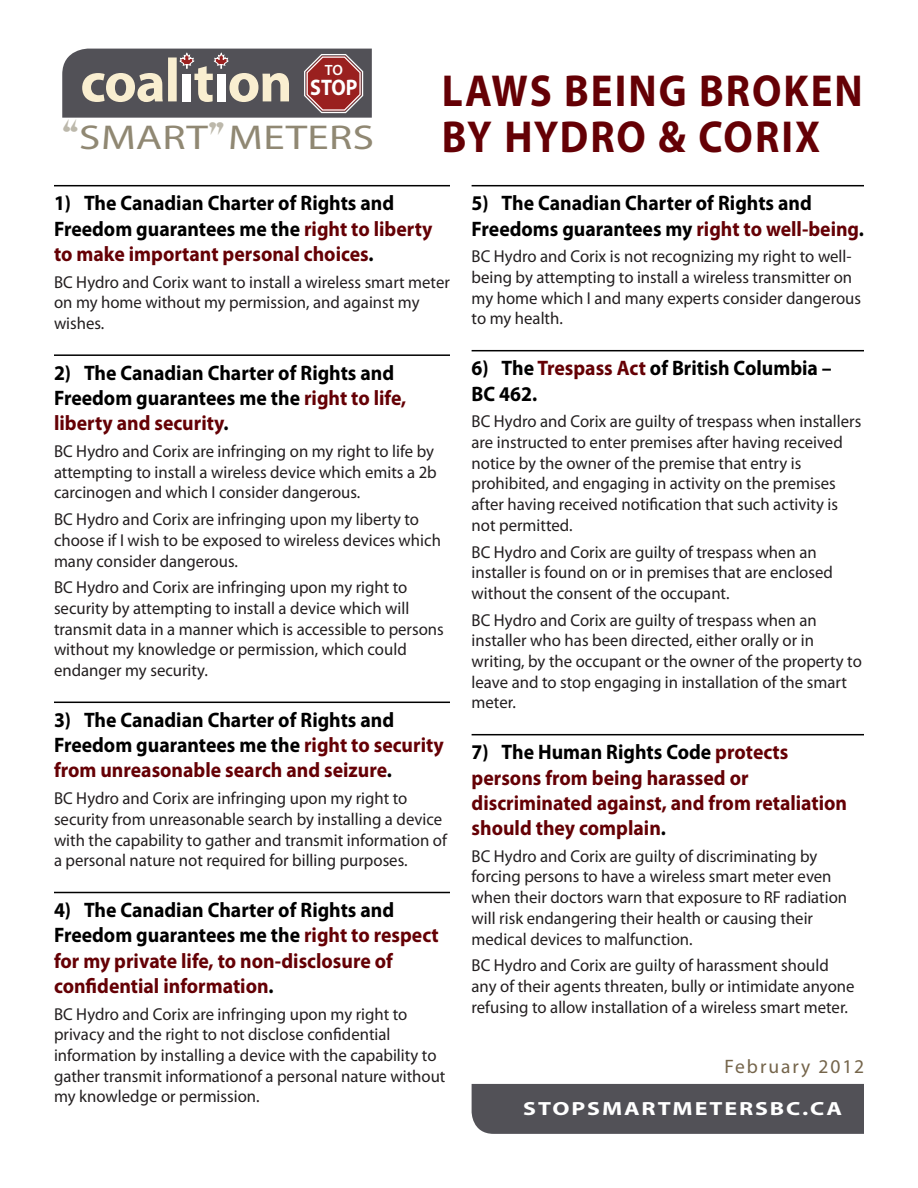
<style>
.page{position:relative;width:918px;height:1188px;background:#fff}
.page>*{position:absolute;margin:0;border:0;box-sizing:border-box;transform-origin:0 0}
.t1{font:700 45px/46.5px "Myriad Pro";letter-spacing:.05em;color:#650005;scale:.91 1}
.t2{font:34.5px "Myriad Pro";letter-spacing:.01em;color:#908873;scale:1.25 1}
.t3{font:700 22.5px "Myriad Pro";color:#fff;scale:.89 1}
.Law{font:700 21px/25.2px "Myriad Pro";color:#000;scale:.94 1}
.Law-2{font:700 21px/25.2px "Myriad Pro";color:#650005;scale:.94 1}
.Body_Text{font:19.5px "Myriad Pro";letter-spacing:.1em;color:#75654b}
.t4{font:700 19.05px "Myriad Pro";letter-spacing:.08em;color:#fff;scale:1.25 1}
.Hydro_Response{font:17.25px/20.7px "Myriad Pro";color:#231f20}
.t5{font:600 14.85px "Myriad Pro";color:#fff}
.s1{font-family:"Snap ITC";color:#bcb8ab}
.s2{color:#650005}
.s3{color:#000}
</style>
<div class="page">
<hr style="left:54px;top:185px;width:396px;height:1px;background:#000">
<hr style="left:54px;top:354px;width:396px;height:2px;background:#000">
<hr style="left:54px;top:702px;width:396px;height:1px;background:#000">
<hr style="left:54px;top:892px;width:396px;height:1px;background:#000">
<hr style="left:472px;top:185px;width:392px;height:1px;background:#000">
<hr style="left:472px;top:350px;width:392px;height:1px;background:#000">
<hr style="left:472px;top:734px;width:392px;height:1px;background:#000">
<svg style="left:62px;top:49px;width:310px;height:69px;background:#7e6e6d"></svg>
<div style="left:472px;top:1084px;width:392px;height:50px;background:#525157"></div>
<p class="t5" style="left:325px;top:60px;width:19px">to</p>
<p class="t3" style="left:310px;top:73px;width:55px">STOP</p>
<p class="t2" style="left:62px;top:117px;width:251px"><span class="s1">“</span>SMART<span class="s1">”</span>METERS</p>
<p class="t1" style="left:442px;top:66px;width:464px">LAWS BEING BROKEN<br>BY HYDRO &amp; CORIX</p>
<p class="Law" style="left:54px;top:190px;width:404px">1) The Canadian Charter of Rights and<br>Freedom guarantees me the <span class="s2">right to liberty to make important personal choices</span>.</p>
<p class="Hydro_Response" style="left:54px;top:271px;width:397px">BC Hydro and Corix want to install a wireless smart meter on my home without my permission, and against my wishes.</p>
<p class="Law" style="left:54px;top:360px;width:376px">2) The Canadian Charter of Rights and<br>Freedom guarantees me the <span class="s2">right to life, liberty and security</span>.</p>
<p class="Hydro_Response" style="left:54px;top:441px;width:384px">BC Hydro and Corix are infringing on my right to life by attempting to install a wireless device which emits a 2b carcinogen and which I consider dangerous.</p>
<p class="Hydro_Response" style="left:54px;top:509px;width:388px">BC Hydro and Corix are infringing upon my liberty to choose if I wish to be exposed to wireless devices which many consider dangerous.</p>
<p class="Hydro_Response" style="left:54px;top:577px;width:391px">BC Hydro and Corix are infringing upon my right to security by attempting to install a device which will transmit data in a manner which is accessible to persons without my knowledge or permission, which could endanger my security.</p>
<p class="Law" style="left:54px;top:707px;width:416px">3) The Canadian Charter of Rights and<br>Freedom guarantees me the <span class="s2">right to security from unreasonable search and seizure</span>.</p>
<p class="Hydro_Response" style="left:54px;top:788px;width:394px">BC Hydro and Corix are infringing upon my right to security from unreasonable search by installing a device with the capability to gather and transmit information of a personal nature not required for billing purposes.</p>
<p class="Law-2" style="left:54px;top:897px;width:411px"><span class="s3">4) The Canadian Charter of Rights and Freedom guarantees me the</span> right to respect for my private life, to non-disclosure of confidential information<span class="s3">.</span></p>
<p class="Hydro_Response" style="left:54px;top:1003px;width:393px">BC Hydro and Corix are infringing upon my right to privacy and the right to not disclose confidential information by installing a device with the capability to gather transmit informationof a personal nature without my knowledge or permission.</p>
<p class="Law" style="left:472px;top:190px;width:419px">5) The Canadian Charter of Rights and<br>Freedoms guarantees my <span class="s2">right to well-being</span>.</p>
<p class="Hydro_Response" style="left:472px;top:246px;width:391px">BC Hydro and Corix is not recognizing my right to well&shy;being by attempting to install a wireless transmitter on my home which I and many experts consider dangerous to my health.</p>
<p class="Law" style="left:472px;top:355px;width:385px">6) The <span class="s2">Trespass Act</span> of British Columbia –<br>BC 462.</p>
<p class="Hydro_Response" style="left:472px;top:411px;width:391px">BC Hydro and Corix are guilty of trespass when installers are instructed to enter premises after having received notice by the owner of the premise that entry is prohibited, and engaging in activity on the premises after having received notification that such activity is not permitted.</p>
<p class="Hydro_Response" style="left:472px;top:541px;width:363px">BC Hydro and Corix are guilty of trespass when an installer is found on or in premises that are enclosed without the consent of the occupant.</p>
<p class="Hydro_Response" style="left:472px;top:609px;width:392px">BC Hydro and Corix are guilty of trespass when an installer who has been directed, either orally or in writing, by the occupant or the owner of the property to leave and to stop engaging in installation of the smart meter.</p>
<p class="Law-2" style="left:472px;top:739px;width:401px"><span class="s3">7) The Human Rights Code</span> protects persons from being harassed or discriminated against, and from retaliation should they complain<span class="s3">.</span></p>
<p class="Hydro_Response" style="left:472px;top:845px;width:377px">BC Hydro and Corix are guilty of discriminating by forcing persons to have a wireless smart meter even when their doctors warn that exposure to RF radiation will risk endangering their health or causing their medical devices to malfunction.</p>
<p class="Hydro_Response" style="left:472px;top:955px;width:384px">BC Hydro and Corix are guilty of harassment should any of their agents threaten, bully or intimidate anyone refusing to allow installation of a wireless smart meter.</p>
<p class="Body_Text" style="left:724px;top:1054px;width:141px">February 2012</p>
<p class="t4" style="left:523px;top:1096px;width:257px">STOPSMARTMETERSBC.CA</p>
</div>
